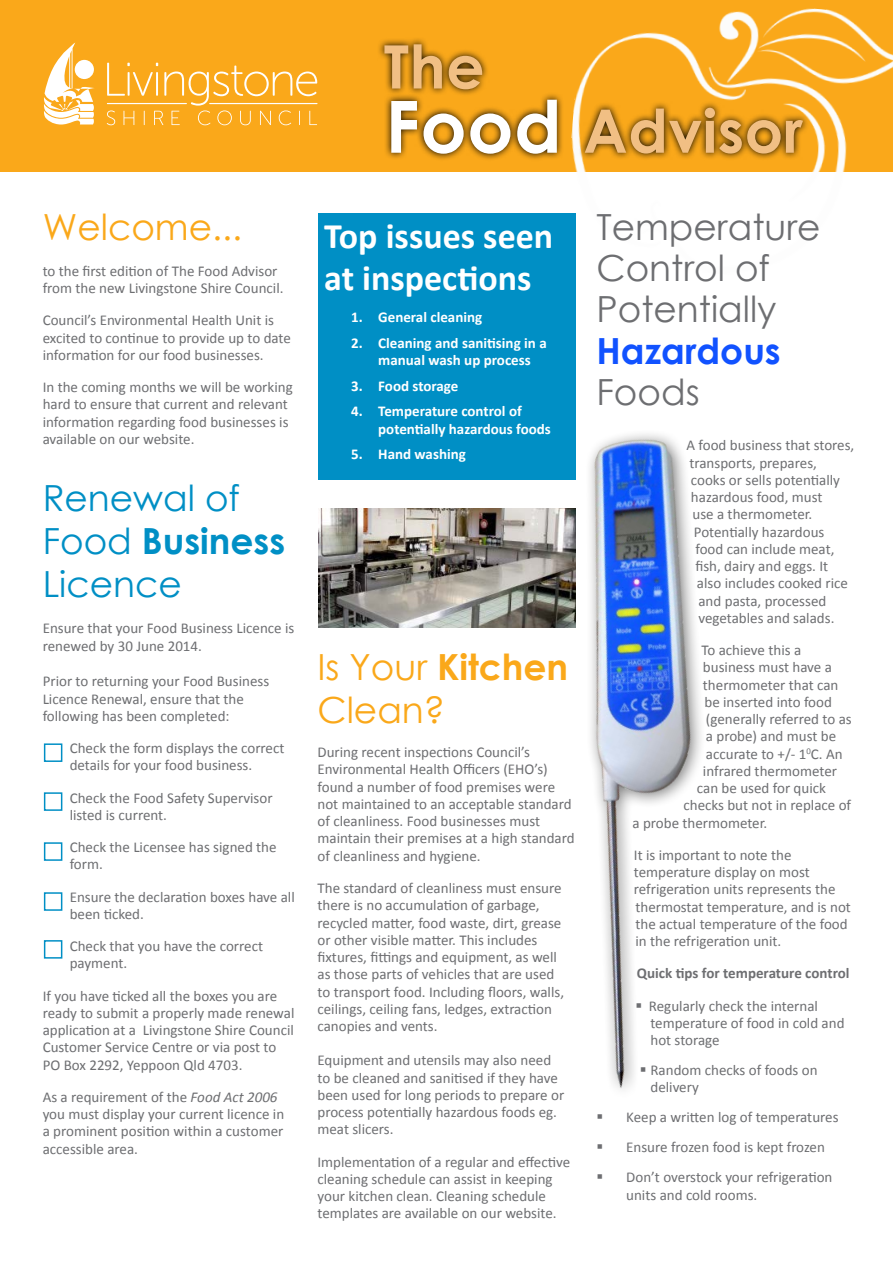
<style>
.page{position:relative;width:893px;height:1263px;background:#fff}
.page>*{position:absolute;margin:0;border:0;box-sizing:border-box;transform-origin:0 0}
.t1{font:700 60px/64.2px "Century Gothic";letter-spacing:.01em;color:#f1bf84}
.t2{font:36px/41.4px "Century Gothic";color:#6d6e71}
.t3{font:36px/43.2px "Century Gothic";color:#faa81a}
.t4{font:36px/43.2px "Century Gothic";color:#008fc5}
.t5{font:700 36px/41.4px "Calibri";color:#fff}
.t6{font:700 36px "Century Gothic";color:#1152ff}
.t7{font:15px/17.2px "Calibri";color:#6d6e71}
.t8{font:700 15px/17.2px "Calibri";color:#fff}
.t9{font:700 15px "Calibri";color:#6d6e71}
.s1{font-size:72px;color:#fff}
.s2{font-weight:700}
.s3{font-style:italic}
</style>
<div class="page">
<div style="left:318px;top:213px;width:257px;height:266px;background:#008fc5"></div>
<div style="left:0;top:0;width:893px;height:171px;background:#faa81a"></div>
<svg style="left:379px;top:39px;width:108px;height:53px"></svg>
<svg style="left:44px;top:43px;width:51px;height:82px"></svg>
<svg style="left:107px;top:63px;width:210px;height:62px"></svg>
<img style="left:562px;top:8px;width:331px;height:279px">
<svg style="left:385px;top:92px;width:424px;height:69px"></svg>
<div style="left:44px;top:743px;width:18px;height:19px;border:2px solid #008fc5"></div>
<div style="left:44px;top:792px;width:18px;height:19px;border:2px solid #008fc5"></div>
<div style="left:44px;top:842px;width:18px;height:19px;border:2px solid #008fc5"></div>
<div style="left:44px;top:892px;width:18px;height:19px;border:2px solid #008fc5"></div>
<div style="left:44px;top:940px;width:18px;height:19px;border:2px solid #008fc5"></div>
<img style="left:319px;top:508px;width:17px;height:120px">
<img style="left:336px;top:400px;width:365px;height:690px">
<svg style="left:642px;top:1011px;width:15px;height:1px"></svg>
<svg style="left:647px;top:1075px;width:15px;height:1px"></svg>
<h1 class="t1" style="left:384px;top:32px;width:421px">The<br><span class="s1">Food</span> Advisor</h1>
<h2 class="t3" style="left:43px;top:204px;width:201px">Welcome...</h2>
<p class="t7" style="left:43px;top:262px;width:242px">to the first edition of The Food Advisor from the new Livingstone Shire Council.</p>
<p class="t7" style="left:43px;top:312px;width:250px">Council’s Environmental Health Unit is excited to continue to provide up to date information for our food businesses.</p>
<p class="t7" style="left:43px;top:379px;width:252px">In the coming months we will be working hard to ensure that current and relevant information regarding food businesses is available on our website.</p>
<h2 class="t4" style="left:43px;top:475px;width:244px">Renewal of<br>Food <span class="s2">Business<br></span>Licence</h2>
<p class="t7" style="left:43px;top:619px;width:253px;line-height:18px">Ensure that your Food Business Licence is renewed by 30 June 2014.</p>
<p class="t7" style="left:43px;top:673px;width:228px">Prior to returning your Food Business<br>Licence Renewal, ensure that the following has been completed:</p>
<p class="t7" style="left:70px;top:739px;width:216px">Check the form displays the correct details for your food business.</p>
<p class="t7" style="left:70px;top:789px;width:204px">Check the Food Safety Supervisor listed is current.</p>
<p class="t7" style="left:70px;top:838px;width:208px">Check the Licensee has signed the form.</p>
<p class="t7" style="left:70px;top:888px;width:227px">Ensure the declaration boxes have all been ticked.</p>
<p class="t7" style="left:70px;top:937px;width:195px">Check that you have the correct payment.</p>
<p class="t7" style="left:43px;top:987px;width:253px">If you have ticked all the boxes you are ready to submit a properly made renewal application at a Livingstone Shire Council Customer Service Centre or via post to PO Box 2292, Yeppoon Qld 4703.</p>
<p class="t7" style="left:43px;top:1088px;width:243px">As a requirement of the <span class="s3">Food Act 2006 </span>you must display your current licence in a prominent position within a customer accessible area.</p>
<h2 class="t5" style="left:324px;top:215px;width:230px">Top issues seen at inspections</h2>
<p class="t8" style="left:351px;top:308px;width:133px">1. General cleaning</p>
<p class="t8" style="left:378px;top:334px;width:170px;text-indent:-27px">2. Cleaning and sanitising in a manual wash up process</p>
<p class="t8" style="left:351px;top:377px;width:109px">3. Food storage</p>
<p class="t8" style="left:378px;top:403px;width:174px;text-indent:-27px">4. Temperature control of potentially hazardous foods</p>
<p class="t8" style="left:351px;top:446px;width:116px">5. Hand washing</p>
<h2 class="t3" style="left:317px;top:645px;width:252px">Is Your <span class="s2">Kitchen<br></span>Clean?</h2>
<p class="t7" style="left:317px;top:744px;width:259px">During recent inspections Council’s Environmental Health Officers (EHO’s) found a number of food premises were not maintained to an acceptable standard of cleanliness. Food businesses must maintain their premises at a high standard of cleanliness and hygiene.</p>
<p class="t7" style="left:317px;top:879px;width:248px">The standard of cleanliness must ensure there is no accumulation of garbage, recycled matter, food waste, dirt, grease or other visible matter. This includes fixtures, fittings and equipment, as well as those parts of vehicles that are used to transport food. Including floors, walls, ceilings, ceiling fans, ledges, extraction canopies and vents.</p>
<p class="t7" style="left:317px;top:1052px;width:248px">Equipment and utensils may also need to be cleaned and sanitised if they have been used for long periods to prepare or process potentially hazardous foods eg. meat slicers.</p>
<p class="t7" style="left:317px;top:1153px;width:254px">Implementation of a regular and effective cleaning schedule can assist in keeping your kitchen clean. Cleaning schedule templates are available on our website.</p>
<h2 class="t2" style="left:596px;top:205px;width:226px">Temperature<br>Control of<br>Potentially</h2>
<h2 class="t6" style="left:596px;top:323px;width:186px">Hazardous</h2>
<h2 class="t2" style="left:596px;top:371px;width:105px">Foods</h2>
<p class="t7" style="left:686px;top:437px;width:169px">A food business that stores,</p>
<p class="t7" style="left:689px;top:454px;width:129px">transports, prepares,</p>
<p class="t7" style="left:691px;top:471px;width:151px">cooks or sells potentially</p>
<p class="t7" style="left:691px;top:488px;width:133px">hazardous food, must</p>
<p class="t7" style="left:692px;top:506px;width:121px">use a thermometer.</p>
<p class="t7" style="left:694px;top:523px;width:132px">Potentially hazardous</p>
<p class="t7" style="left:695px;top:540px;width:141px">food can include meat,</p>
<p class="t7" style="left:695px;top:557px;width:134px">fish, dairy and eggs. It</p>
<p class="t7" style="left:697px;top:575px;width:152px">also includes cooked rice</p>
<p class="t7" style="left:698px;top:592px;width:129px">and pasta, processed</p>
<p class="t7" style="left:698px;top:609px;width:137px">vegetables and salads.</p>
<p class="t7" style="left:701px;top:641px;width:101px">To achieve this a</p>
<p class="t7" style="left:703px;top:659px;width:131px">business must have a</p>
<p class="t7" style="left:703px;top:676px;width:137px">thermometer that can</p>
<p class="t7" style="left:704px;top:693px;width:129px">be inserted into food</p>
<p class="t7" style="left:706px;top:710px;width:147px">(generally referred to as</p>
<p class="t7" style="left:706px;top:728px;width:132px">a probe) and must be</p>
<p class="t7" style="left:706px;top:745px;width:138px">accurate to +/- 1<sup>0</sup>C. An</p>
<p class="t7" style="left:703px;top:762px;width:136px">infrared thermometer</p>
<p class="t7" style="left:697px;top:779px;width:131px">can be used for quick</p>
<p class="t7" style="left:683px;top:797px;width:169px">checks but not in replace of</p>
<p class="t7" style="left:632px;top:814px;width:136px">a probe thermometer.</p>
<p class="t7" style="left:634px;top:846px;width:218px">It is important to note the temperature display on most refrigeration units represents the thermostat temperature, and is not the actual temperature of the food in the refrigeration unit.</p>
<p class="t9" style="left:637px;top:964px;width:214px">Quick tips for temperature control</p>
<p class="t7" style="left:650px;top:997px;width:196px;text-indent:-15px">▪ Regularly check the internal temperature of food in cold and hot storage</p>
<p class="t7" style="left:650px;top:1061px;width:169px;text-indent:-10px">▪ Random checks of foods on delivery</p>
<p class="t7" style="left:596px;top:1109px;width:244px">▪ Keep a written log of temperatures</p>
<p class="t7" style="left:596px;top:1139px;width:230px">▪ Ensure frozen food is kept frozen</p>
<p class="t7" style="left:626px;top:1169px;width:208px;text-indent:-30px">▪ Don’t overstock your refrigeration units and cold rooms.</p>
</div>
